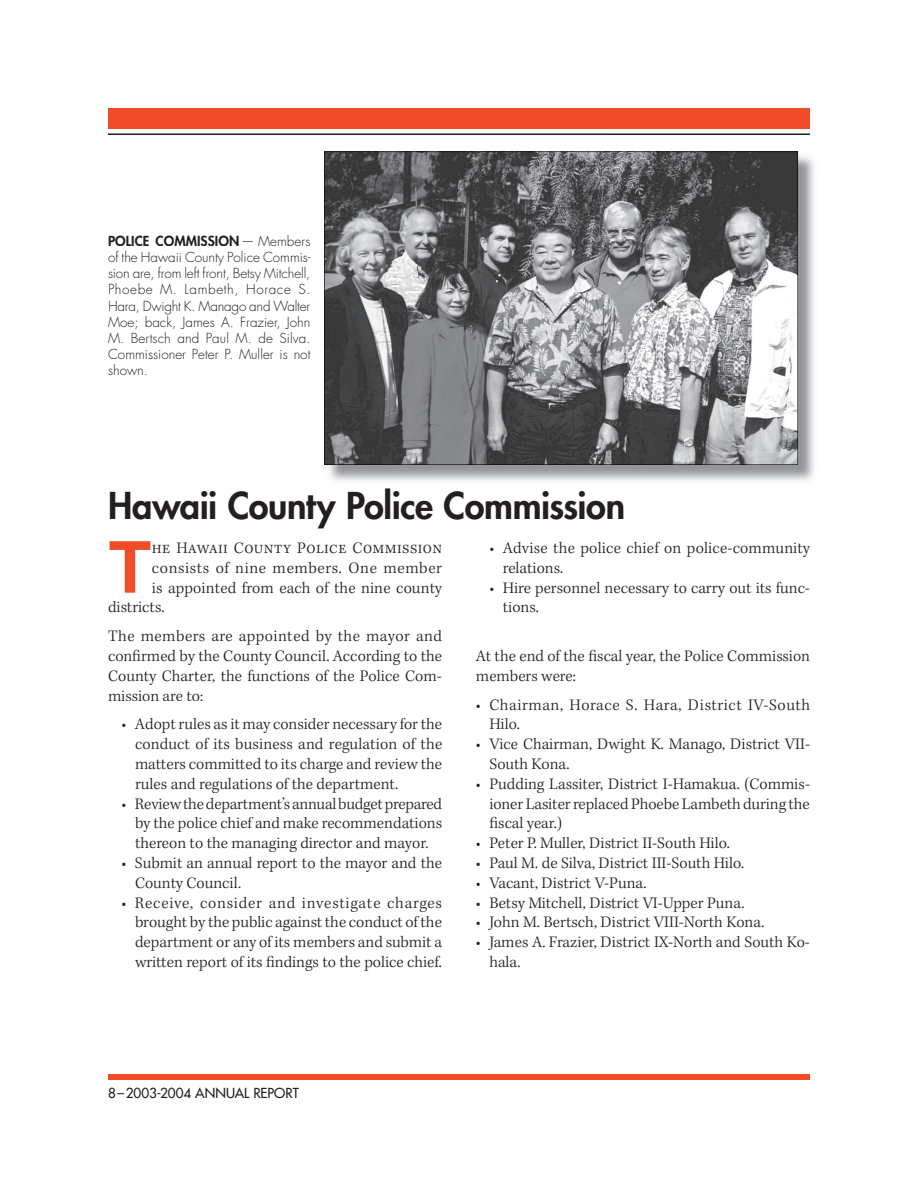
<style>
.page{position:relative;width:918px;height:1188px;background:#fff}
.page>*{position:absolute;margin:0;border:0;box-sizing:border-box;transform-origin:0 0}
.t1{font:700 71.85px "Arial";color:#f04c27}
.t2{font:800 36px "Futura";letter-spacing:-.015em;color:#231f20}
.t3{font:300 16.5px/19.8px "Kepler Std";color:#231f20}
.t4{font:300 16.5px/19.8px "Kepler Std";letter-spacing:.035em;color:#231f20}
.t5{font:300 13.5px/16.2px "Futura";color:#231f20;text-align:justify}
.t6{font:13.5px "Futura";letter-spacing:-.005em;color:#231f20}
.s1{font-weight:800}
</style>
<div class="page">
<div style="left:108px;top:108px;width:702px;height:21px;background:#f04c27"></div>
<div style="left:108px;top:1074px;width:702px;height:6px;background:#f04c27"></div>
<hr style="left:108px;top:133px;width:702px;height:2px;background:#231f20">
<img style="left:329px;top:152px;width:485px;height:329px">
<svg style="left:324px;top:151px;width:474px;height:314px;background:#7b7c7e"></svg>
<p class="t5" style="left:108px;top:233px;width:204px"><span class="s1">POLICE COMMISSION</span> — Members of the Hawaii County Police Commis&shy;sion are, from left front, Betsy Mitchell, Phoebe M. Lambeth, Horace S.<br>Hara, Dwight K. Manago and Walter Moe; back, James A. Frazier, John M. Bertsch and Paul M. de Silva.<br>Commissioner Peter P. Muller is not shown.</p>
<h2 class="t2" style="left:108px;top:483px;width:519px">Hawaii County Police Commission</h2>
<h1 class="t1" style="left:108px;top:520px;width:45px">T</h1>
<p class="t4" style="left:152px;top:539px;width:292px">he Hawaii County Police Commission</p>
<p class="t4" style="left:152px;top:558px;width:292px">consists of nine members. One member</p>
<p class="t3" style="left:152px;top:578px;width:292px">is appointed from each of the nine county</p>
<p class="t3" style="left:108px;top:598px;width:58px">districts.</p>
<p class="t3" style="left:108px;top:627px;width:336px;text-align:justify">The members are appointed by the mayor and confirmed by the County Council. According to the County Charter, the functions of the Police Com&shy;mission are to:</p>
<p class="t3" style="left:135px;top:715px;width:309px;text-align:justify;text-indent:-14px">• Adopt rules as it may consider necessary for the conduct of its business and regulation of the matters committed to its charge and review the rules and regulations of the department.</p>
<p class="t3" style="left:135px;top:794px;width:309px;text-align:justify;text-indent:-14px">• Review the department’s annual budget prepared by the police chief and make recommendations thereon to the managing director and mayor.</p>
<p class="t3" style="left:135px;top:854px;width:309px;text-indent:-14px">• Submit an annual report to the mayor and the<br>County Council.</p>
<p class="t3" style="left:135px;top:893px;width:309px;text-align:justify;text-indent:-14px">• Receive, consider and investigate charges brought by the public against the conduct of the department or any of its members and submit a written report of its findings to the police chief.</p>
<p class="t3" style="left:503px;top:539px;width:309px;text-indent:-14px">• Advise the police chief on police-community relations.</p>
<p class="t3" style="left:503px;top:578px;width:309px;text-indent:-14px">• Hire personnel necessary to carry out its func&shy;tions.</p>
<p class="t3" style="left:476px;top:647px;width:336px">At the end of the fiscal year, the Police Commission members were:</p>
<p class="t4" style="left:489px;top:695px;width:322px;text-indent:-14px">• Chairman, Horace S. Hara, District IV-South<br>Hilo.</p>
<p class="t3" style="left:489px;top:735px;width:322px;text-indent:-14px">• Vice Chairman, Dwight K. Manago, District VII-<br>South Kona.</p>
<p class="t3" style="left:489px;top:774px;width:322px;text-align:justify;text-indent:-14px">• Pudding Lassiter, District I-Hamakua. (Commis&shy;ioner Lasiter replaced Phoebe Lambeth during the fiscal year.)</p>
<p class="t3" style="left:476px;top:834px;width:256px">• Peter P. Muller, District II-South Hilo.</p>
<p class="t3" style="left:476px;top:854px;width:270px">• Paul M. de Silva, District III-South Hilo.</p>
<p class="t3" style="left:476px;top:873px;width:172px">• Vacant, District V-Puna.</p>
<p class="t3" style="left:476px;top:893px;width:270px">• Betsy Mitchell, District VI-Upper Puna.</p>
<p class="t3" style="left:476px;top:913px;width:290px">• John M. Bertsch, District VIII-North Kona.</p>
<p class="t3" style="left:489px;top:933px;width:322px;text-indent:-14px">• James A. Frazier, District IX-North and South Ko&shy;hala.</p>
<p class="t6" style="left:108px;top:1085px;width:192px">8 – 2003-2004 ANNUAL REPORT</p>
</div>
